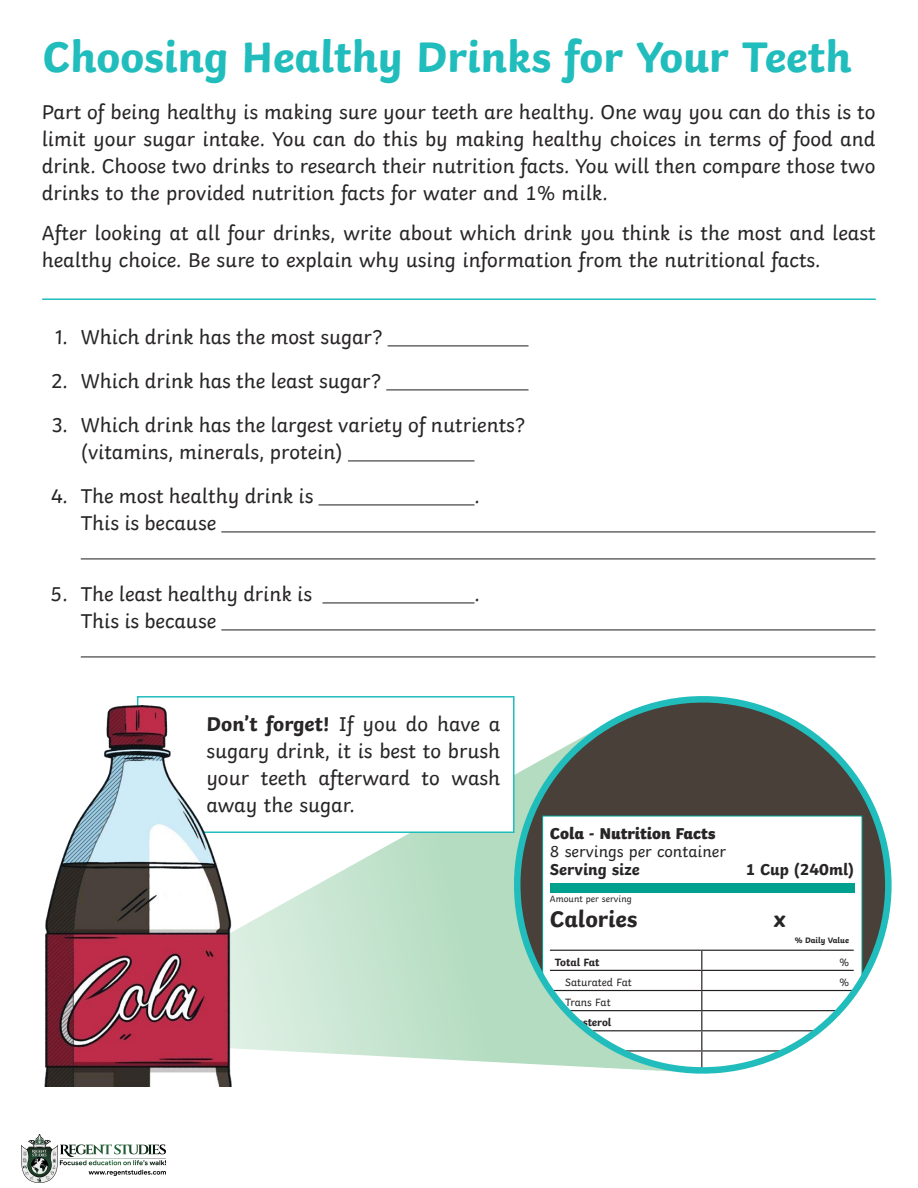
<style>
.page{position:relative;width:918px;height:1188px;background:#fff}
.page>*{position:absolute;margin:0;border:0;box-sizing:border-box;transform-origin:0 0}
.Heading_1{font:700 45px "Twinkl";color:#21bdbd}
.t1{font:700 23.7px "Twinkl";color:#282526}
.KS1_Body_Copy{font:21px/27px "Twinkl";color:#282526;text-align:justify}
.t2{font:16.65px/17.7px "Twinkl";color:#282526}
.t3{font:700 16.65px "Twinkl";color:#282526}
.t4{font:700 11.1px/20.1px "Twinkl";color:#282526;text-align:right}
.t5{font:11.1px "Twinkl";color:#282526}
.t6{font:9.45px "Twinkl";color:#282526}
.t7{font:700 8.25px "Twinkl";color:#282526}
.s1{font-weight:700}
.s2{font-weight:800}
.s3{font-weight:400}
</style>
<div class="page">
<hr style="left:42px;top:298px;width:834px;height:2px;background:#21bdbd">
<hr style="left:388px;top:345px;width:141px;height:1px;background:#282526">
<hr style="left:386px;top:389px;width:143px;height:1px;background:#282526">
<hr style="left:348px;top:460px;width:127px;height:1px;background:#282526">
<hr style="left:319px;top:504px;width:156px;height:1px;background:#282526">
<hr style="left:221px;top:531px;width:654px;height:1px;background:#282526">
<hr style="left:81px;top:558px;width:794px;height:1px;background:#282526">
<hr style="left:322px;top:602px;width:153px;height:1px;background:#282526">
<hr style="left:221px;top:629px;width:654px;height:1px;background:#282526">
<hr style="left:81px;top:656px;width:794px;height:1px;background:#282526">
<svg style="left:234px;top:833px;width:274px;height:230px"></svg>
<svg style="left:508px;top:696px;width:384px;height:378px"></svg>
<div style="left:138px;top:697px;width:376px;height:135px;background:#fff"></div>
<div style="left:137px;top:696px;width:378px;height:137px;border:2px solid #21bdbd"></div>
<img style="left:44px;top:705px;width:190px;height:382px">
<img style="left:22px;top:1134px;width:143px;height:49px">
<p class="Heading_1" style="left:43px;top:20px;width:811px">Choosing Healthy Drinks for Your Teeth</p>
<p class="KS1_Body_Copy" style="left:42px;top:97px;width:835px">Part of being healthy is making sure your teeth are healthy. One way you can do this is to limit your sugar intake. You can do this by making healthy choices in terms of food and drink. Choose two drinks to research their nutrition facts. You will then compare those two drinks to the provided nutrition facts for water and 1% milk.</p>
<p class="KS1_Body_Copy" style="left:42px;top:217px;width:835px">After looking at all four drinks, write about which drink you think is the most and least healthy choice. Be sure to explain why using information from the nutritional facts.</p>
<p class="KS1_Body_Copy" style="left:55px;top:322px;width:329px">1. Which drink has the most sugar?</p>
<p class="KS1_Body_Copy" style="left:52px;top:366px;width:331px">2. Which drink has the least sugar?</p>
<p class="KS1_Body_Copy" style="left:81px;top:410px;width:446px;text-indent:-29px">3. Which drink has the largest variety of nutrients? (vitamins, minerals, protein)</p>
<p class="KS1_Body_Copy" style="left:51px;top:481px;width:264px">4. The most healthy drink is</p>
<p class="KS1_Body_Copy" style="left:475px;top:481px;width:7px">.</p>
<p class="KS1_Body_Copy" style="left:81px;top:508px;width:137px">This is because</p>
<p class="KS1_Body_Copy" style="left:50px;top:579px;width:263px">5. The least healthy drink is</p>
<p class="KS1_Body_Copy" style="left:81px;top:606px;width:137px">This is because</p>
<p class="KS1_Body_Copy" style="left:475px;top:579px;width:7px">.</p>
<p class="KS1_Body_Copy" style="left:206px;top:709px;width:295px"><span class="s1">Don’t forget!</span> If you do have a sugary drink, it is best to brush your teeth afterward to wash away the sugar.</p>
<p class="t2" style="left:550px;top:823px;width:178px"><span class="s2">Cola - Nutrition Facts<br></span>8 servings per container<br><span class="s1">Serving size</span></p>
<p class="t6" style="left:550px;top:892px;width:83px">Amount per serving</p>
<p class="t3" style="left:745px;top:855px;width:110px">1 Cup (240ml)</p>
<p class="t1" style="left:550px;top:899px;width:89px">Calories</p>
<p class="t1" style="left:774px;top:899px;width:14px">x</p>
<p class="t7" style="left:795px;top:933px;width:56px">% Daily Value</p>
<p class="t4" style="left:555px;top:951px;width:46px">Total Fat</p>
<p class="t5" style="left:839px;top:953px;width:11px">%</p>
<p class="t5" style="left:565px;top:973px;width:68px">Saturated Fat</p>
<p class="t5" style="left:839px;top:973px;width:11px">%</p>
<p class="t4" style="left:555px;top:991px;width:58px"><span class="s3">Trans Fat<br></span>Cholesterol</p>
</div>
